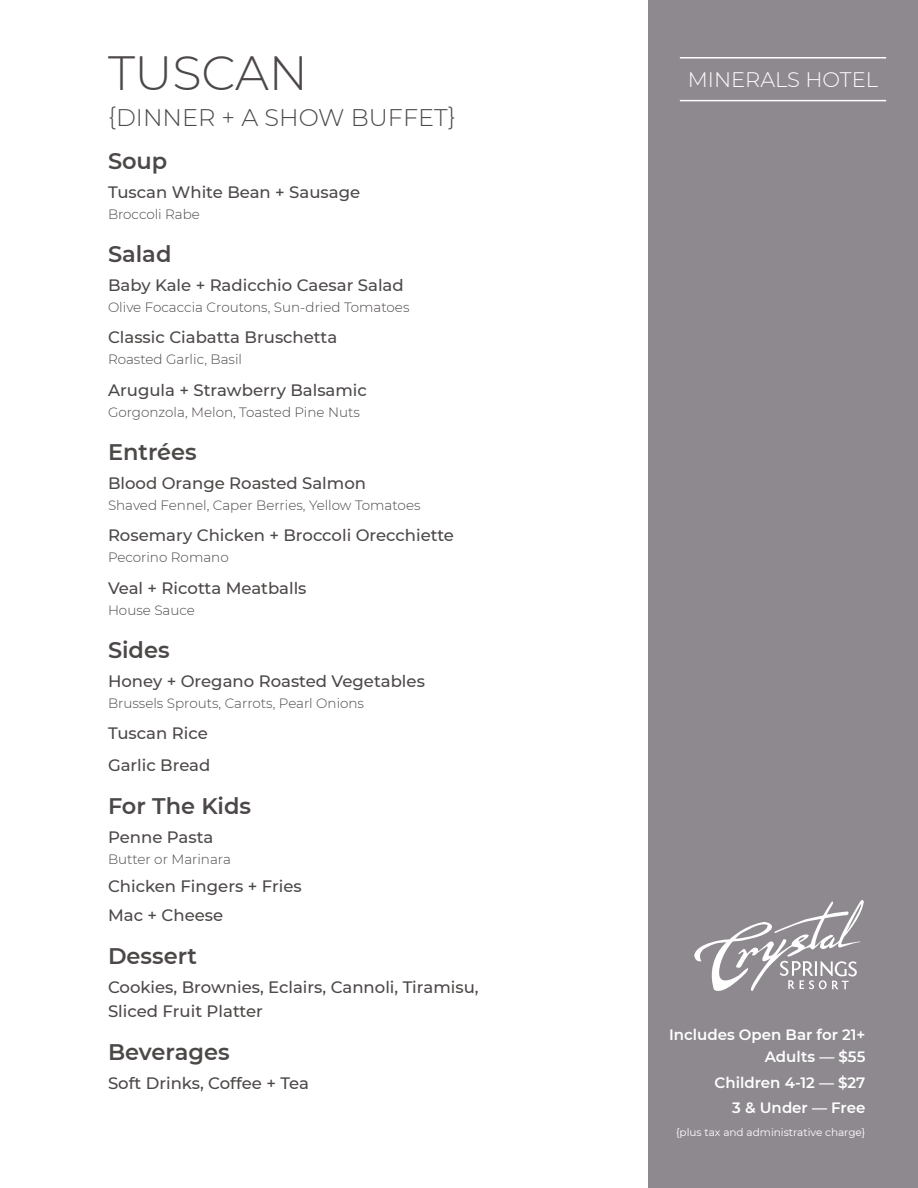
<style>
.page{position:relative;width:918px;height:1188px;background:#fff}
.page>*{position:absolute;margin:0;border:0;box-sizing:border-box;transform-origin:0 0}
.t1{font:300 48px "Montserrat";color:#4c4847}
.t2{font:300 24px "Montserrat";color:#4c4847}
.t3{font:600 22.5px "Montserrat";color:#4c4847}
.t4{font:300 21px "Montserrat";color:#fff}
.t5{font:500 16.5px/24px "Montserrat";color:#4c4847}
.t6{font:600 15px/25.5px "Montserrat";color:#fff;text-align:right}
.t7{font:300 13.5px "Montserrat";color:#4c4847}
.t8{font:10.5px "Montserrat";color:#fff}
</style>
<div class="page">
<div style="left:648px;top:0;width:270px;height:1188px;background:#8e898f"></div>
<svg style="left:694px;top:900px;width:170px;height:91px"></svg>
<hr style="left:680px;top:57px;width:206px;height:1px;background:#fff">
<hr style="left:680px;top:100px;width:206px;height:1px;background:#fff">
<p class="t1" style="left:108px;top:40px;width:202px">TUSCAN</p>
<p class="t2" style="left:108px;top:101px;width:349px">{DINNER + A SHOW BUFFET}</p>
<p class="t3" style="left:108px;top:146px;width:61px">Soup</p>
<p class="t5" style="left:108px;top:179px;width:254px">Tuscan White Bean + Sausage</p>
<p class="t7" style="left:108px;top:205px;width:93px">Broccoli Rabe</p>
<p class="t3" style="left:108px;top:239px;width:65px">Salad</p>
<p class="t5" style="left:108px;top:272px;width:297px">Baby Kale + Radicchio Caesar Salad</p>
<p class="t7" style="left:108px;top:298px;width:303px">Olive Focaccia Croutons, Sun-dried Tomatoes</p>
<p class="t5" style="left:108px;top:325px;width:231px">Classic Ciabatta Bruschetta</p>
<p class="t7" style="left:108px;top:351px;width:136px">Roasted Garlic, Basil</p>
<p class="t5" style="left:108px;top:377px;width:260px">Arugula + Strawberry Balsamic</p>
<p class="t7" style="left:108px;top:403px;width:253px">Gorgonzola, Melon, Toasted Pine Nuts</p>
<p class="t3" style="left:108px;top:437px;width:90px">Entrées</p>
<p class="t5" style="left:108px;top:470px;width:260px">Blood Orange Roasted Salmon</p>
<p class="t7" style="left:108px;top:496px;width:314px">Shaved Fennel, Caper Berries, Yellow Tomatoes</p>
<p class="t5" style="left:108px;top:523px;width:348px">Rosemary Chicken + Broccoli Orecchiette</p>
<p class="t7" style="left:108px;top:549px;width:122px">Pecorino Romano</p>
<p class="t5" style="left:108px;top:575px;width:200px">Veal + Ricotta Meatballs</p>
<p class="t7" style="left:108px;top:601px;width:88px">House Sauce</p>
<p class="t3" style="left:108px;top:635px;width:63px">Sides</p>
<p class="t5" style="left:108px;top:668px;width:318px">Honey + Oregano Roasted Vegetables</p>
<p class="t7" style="left:108px;top:694px;width:258px">Brussels Sprouts, Carrots, Pearl Onions</p>
<p class="t5" style="left:108px;top:721px;width:101px">Tuscan Rice</p>
<p class="t5" style="left:108px;top:752px;width:104px">Garlic Bread</p>
<p class="t3" style="left:108px;top:791px;width:145px">For The Kids</p>
<p class="t5" style="left:108px;top:824px;width:107px">Penne Pasta</p>
<p class="t7" style="left:108px;top:850px;width:125px">Butter or Marinara</p>
<p class="t5" style="left:108px;top:874px;width:195px">Chicken Fingers + Fries</p>
<p class="t5" style="left:108px;top:902px;width:117px">Mac + Cheese</p>
<p class="t3" style="left:108px;top:941px;width:91px">Dessert</p>
<p class="t5" style="left:108px;top:974px;width:372px">Cookies, Brownies, Eclairs, Cannoli, Tiramisu,<br>Sliced Fruit Platter</p>
<p class="t3" style="left:108px;top:1037px;width:123px">Beverages</p>
<p class="t5" style="left:108px;top:1070px;width:203px">Soft Drinks, Coffee + Tea</p>
<p class="t4" style="left:688px;top:65px;width:192px">MINERALS HOTEL</p>
<p class="t6" style="left:669px;top:1021px;width:198px">Includes Open Bar for 21+</p>
<p class="t6" style="left:715px;top:1043px;width:152px">Adults — $55<br>Children 4-12 — $27<br>3 &amp; Under — Free</p>
<p class="t8" style="left:676px;top:1125px;width:191px">{plus tax and administrative charge}</p>
</div>
